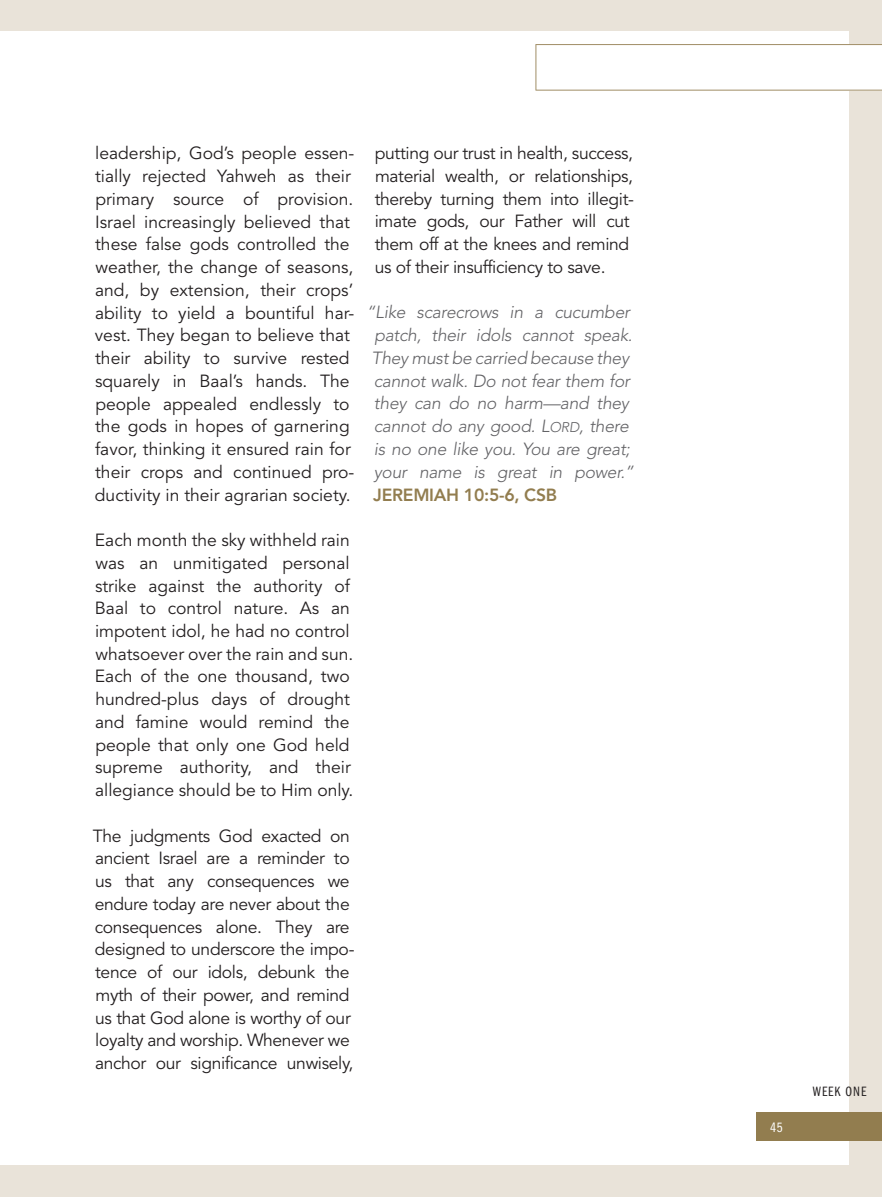
<style>
.page{position:relative;width:882px;height:1197px;background:#e9e3d9}
.page>*{position:absolute;margin:0;border:0;box-sizing:border-box;transform-origin:0 0}
.t1{font:17.5px/22.8px "Avenir LT Std";color:#231f20}
.t2{font:17.5px/22.8px "Avenir LT Std";letter-spacing:-.02em;color:#231f20}
.t3{font:italic 300 17.5px/22.8px "Avenir LT Std";letter-spacing:-.015em;color:#636366}
.t4{font:800 17.5px "Avenir LT Std";letter-spacing:-.015em;color:#927d4f}
.t5{font:14px "ITC Franklin Gothic Std Bk Cp";letter-spacing:.07em;color:#231f20}
.t6{font:14px "ITC Franklin Gothic Std Bk Cp";color:#fff}
.s1{font-size:14px}
</style>
<div class="page">
<div style="left:0;top:32px;width:849px;height:1134px;background:#fff"></div>
<svg style="left:536px;top:44px;width:346px;height:47px"></svg>
<div style="left:756px;top:1113px;width:126px;height:28px;background:#927d4f"></div>
<p class="t1" style="left:95px;top:142px;width:261px">leadership, God’s people essen&shy;tially rejected Yahweh as their primary source of provision.<br>Israel increasingly believed that these false gods controlled the weather, the change of seasons, and, by extension, their crops’ ability to yield a bountiful har&shy;vest. They began to believe that their ability to survive rested squarely in Baal’s hands. The people appealed endlessly to the gods in hopes of garnering favor, thinking it ensured rain for their crops and continued pro&shy;ductivity in their agrarian society.</p>
<p class="t1" style="left:95px;top:529px;width:260px">Each month the sky withheld rain was an unmitigated personal strike against the authority of<br>Baal to control nature. As an impotent idol, he had no control whatsoever over the rain and sun.<br>Each of the one thousand, two hundred-plus days of drought and famine would remind the people that only one God held supreme authority, and their allegiance should be to Him only.</p>
<p class="t2" style="left:93px;top:825px;width:263px">The judgments God exacted on ancient Israel are a reminder to us that any consequences we endure today are never about the consequences alone. They are designed to underscore the impo&shy;tence of our idols, debunk the myth of their power, and remind us that God alone is worthy of our loyalty and worship. Whenever we anchor our significance unwisely,</p>
<p class="t2" style="left:375px;top:142px;width:261px">putting our trust in health, success, material wealth, or relationships, thereby turning them into illegit&shy;imate gods, our Father will cut them off at the knees and remind us of their insufficiency to save.</p>
<p class="t3" style="left:366px;top:301px;width:269px">“Like scarecrows in a cucumber patch, their idols cannot speak.<br>They must be carried because they cannot walk. Do not fear them for they can do no harm—and they cannot do any good. L<span class="s1">ORD</span>, there is no one like you. You are great; your name is great in power.”</p>
<p class="t4" style="left:373px;top:484px;width:185px">JEREMIAH 10:5-6, CSB</p>
<p class="t6" style="left:770px;top:1119px;width:14px">45</p>
<p class="t5" style="left:813px;top:1084px;width:55px">WEEK ONE</p>
</div>
